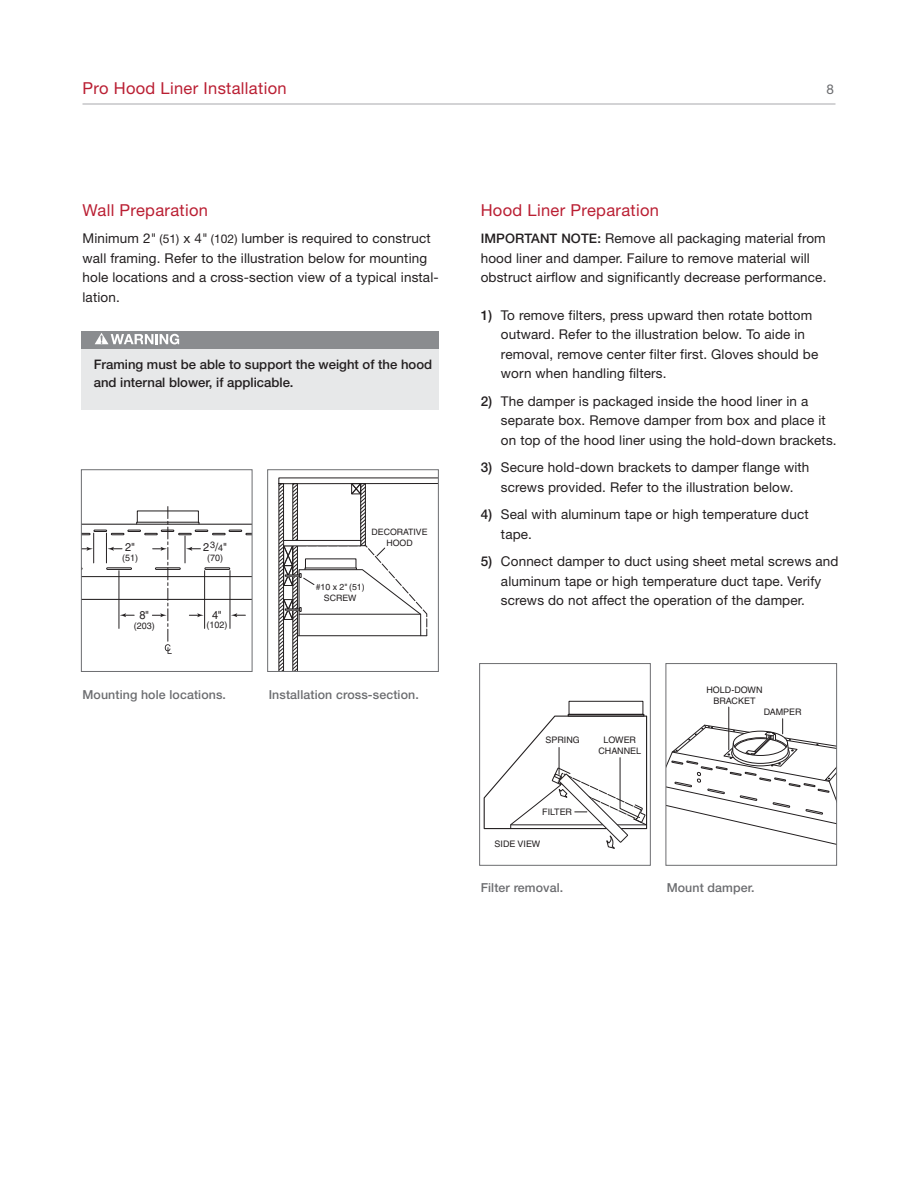
<style>
.page{position:relative;width:918px;height:1188px;background:#fff}
.page>*{position:absolute;margin:0;border:0;box-sizing:border-box;transform-origin:0 0}
.t1{font:16.5px "Helvetica Neue LT Std";letter-spacing:.02em;color:#ba1f33}
.t2{font:13.5px/19.5px "Helvetica Neue LT Std";letter-spacing:.01em;color:#231f20}
.t3{font:13.5px "Helvetica Neue LT Std";color:#6c6d70}
.t4{font:500 13.2px/18px "Helvetica Neue LT Std";color:#231f20}
.t5{font:500 12.3px "Helvetica Neue LT Std";letter-spacing:.01em;color:#6c6d70}
.t6{font:11.25px "Helvetica";color:#231f20}
.t7{font:9.15px "Helvetica";color:#231f20}
.t8{font:9px/11.1px "Helvetica";color:#231f20;text-align:center}
.t9{font:8.7px/10.8px "Helvetica";color:#231f20;text-align:center}
.s1{font-size:12px}
.s2{font-size:9.15px}
.s3{font-weight:500;font-size:13.2px}
.s4{font-weight:500}
</style>
<div class="page">
<hr style="left:82px;top:104px;width:754px;height:1px;background:#a8a9ad">
<div style="left:81px;top:332px;width:358px;height:78px;background:#e7e8e9"></div>
<div style="left:81px;top:332px;width:358px;height:16px;background:#8a8c8f"></div>
<svg style="left:95px;top:333px;width:84px;height:11px"></svg>
<svg style="left:83px;top:506px;width:167px;height:148px"></svg>
<hr style="left:106px;top:533px;width:1px;height:30px;background:#231f20">
<hr style="left:93px;top:533px;width:1px;height:30px;background:#231f20">
<div style="left:81px;top:469px;width:171px;height:203px;border:1px solid #6c6d70"></div>
<svg style="left:278px;top:478px;width:159px;height:192px"></svg>
<div style="left:305px;top:568px;width:52px;height:2px;border:1px solid #231f20"></div>
<div style="left:267px;top:469px;width:172px;height:203px;border:1px solid #6c6d70"></div>
<div style="left:559px;top:774px;width:69px;height:69px;border:1px solid #231f20;border-radius:7px"></div>
<div style="left:569px;top:701px;width:74px;height:14px;border:1px solid #231f20"></div>
<div style="left:568px;top:714px;width:76px;height:3px;border:1px solid #231f20"></div>
<svg style="left:484px;top:715px;width:163px;height:115px"></svg>
<svg style="left:606px;top:836px;width:10px;height:13px"></svg>
<div style="left:479px;top:663px;width:172px;height:203px;border:1px solid #6c6d70"></div>
<svg style="left:668px;top:719px;width:167px;height:126px"></svg>
<hr style="left:729px;top:707px;width:1px;height:43px;background:#231f20">
<div style="left:666px;top:663px;width:171px;height:203px;border:1px solid #6c6d70"></div>
<p class="t1" style="left:82px;top:83px;width:206px">Pro Hood Liner Installation</p>
<p class="t3" style="left:826px;top:85px;width:9px">8</p>
<p class="t1" style="left:82px;top:204px;width:127px">Wall Preparation</p>
<p class="t2" style="left:82px;top:230px;width:358px">Minimum 2" <span class="s1">(51)</span> x 4" <span class="s1">(102)</span> lumber is required to construct wall framing. Refer to the illustration below for mounting hole locations and a cross-section view of a typical instal&shy;lation.</p>
<p class="t4" style="left:94px;top:357px;width:340px">Framing must be able to support the weight of the hood and internal blower, if applicable.</p>
<p class="t6" style="left:125px;top:543px;width:11px">2"</p>
<p class="t7" style="left:122px;top:555px;width:17px">(51)</p>
<p class="t6" style="left:139px;top:611px;width:11px">8"</p>
<p class="t7" style="left:134px;top:622px;width:22px">(203)</p>
<p class="t6" style="left:203px;top:543px;width:25px">2<sup>3</sup>/<span class="s2">4</span>"</p>
<p class="t7" style="left:207px;top:555px;width:17px">(70)</p>
<p class="t6" style="left:212px;top:610px;width:11px">4"</p>
<p class="t7" style="left:206px;top:622px;width:22px">(102)</p>
<p class="t9" style="left:372px;top:528px;width:57px">DECORATIVE<br>HOOD</p>
<p class="t9" style="left:316px;top:582px;width:51px">#10 x 2" (51)<br>SCREW</p>
<p class="t5" style="left:82px;top:690px;width:145px">Mounting hole locations.</p>
<p class="t5" style="left:269px;top:690px;width:152px">Installation cross-section.</p>
<p class="t1" style="left:481px;top:204px;width:180px">Hood Liner Preparation</p>
<p class="t2" style="left:481px;top:230px;width:347px"><span class="s3">IMPORTANT NOTE:</span> Remove all packaging material from hood liner and damper. Failure to remove material will obstruct airflow and significantly decrease performance.</p>
<p class="t2" style="left:501px;top:306px;width:319px;text-indent:-20px"><span class="s4">1)</span> To remove filters, press upward then rotate bottom outward. Refer to the illustration below. To aide in removal, remove center filter first. Gloves should be worn when handling filters.</p>
<p class="t2" style="left:501px;top:392px;width:337px;text-indent:-20px"><span class="s4">2)</span> The damper is packaged inside the hood liner in a separate box. Remove damper from box and place it on top of the hood liner using the hold-down brackets.</p>
<p class="t2" style="left:481px;top:459px;width:330px;text-align:center"><span class="s4">3)</span> Secure hold-down brackets to damper flange with screws provided. Refer to the illustration below.</p>
<p class="t2" style="left:501px;top:506px;width:309px;text-indent:-20px"><span class="s4">4)</span> Seal with aluminum tape or high temperature duct tape.</p>
<p class="t2" style="left:501px;top:553px;width:339px;text-indent:-20px"><span class="s4">5)</span> Connect damper to duct using sheet metal screws and aluminum tape or high temperature duct tape. Verify screws do not affect the operation of the damper.</p>
<p class="t8" style="left:707px;top:685px;width:58px">HOLD-DOWN<br>BRACKET</p>
<p class="t8" style="left:546px;top:735px;width:36px">SPRING</p>
<p class="t8" style="left:598px;top:735px;width:44px">LOWER<br>CHANNEL</p>
<p class="t8" style="left:764px;top:708px;width:40px">DAMPER</p>
<p class="t8" style="left:542px;top:807px;width:31px">FILTER</p>
<p class="t8" style="left:495px;top:839px;width:47px">SIDE VIEW</p>
<p class="t5" style="left:481px;top:884px;width:84px">Filter removal.</p>
<p class="t5" style="left:667px;top:884px;width:89px">Mount damper.</p>
</div>
